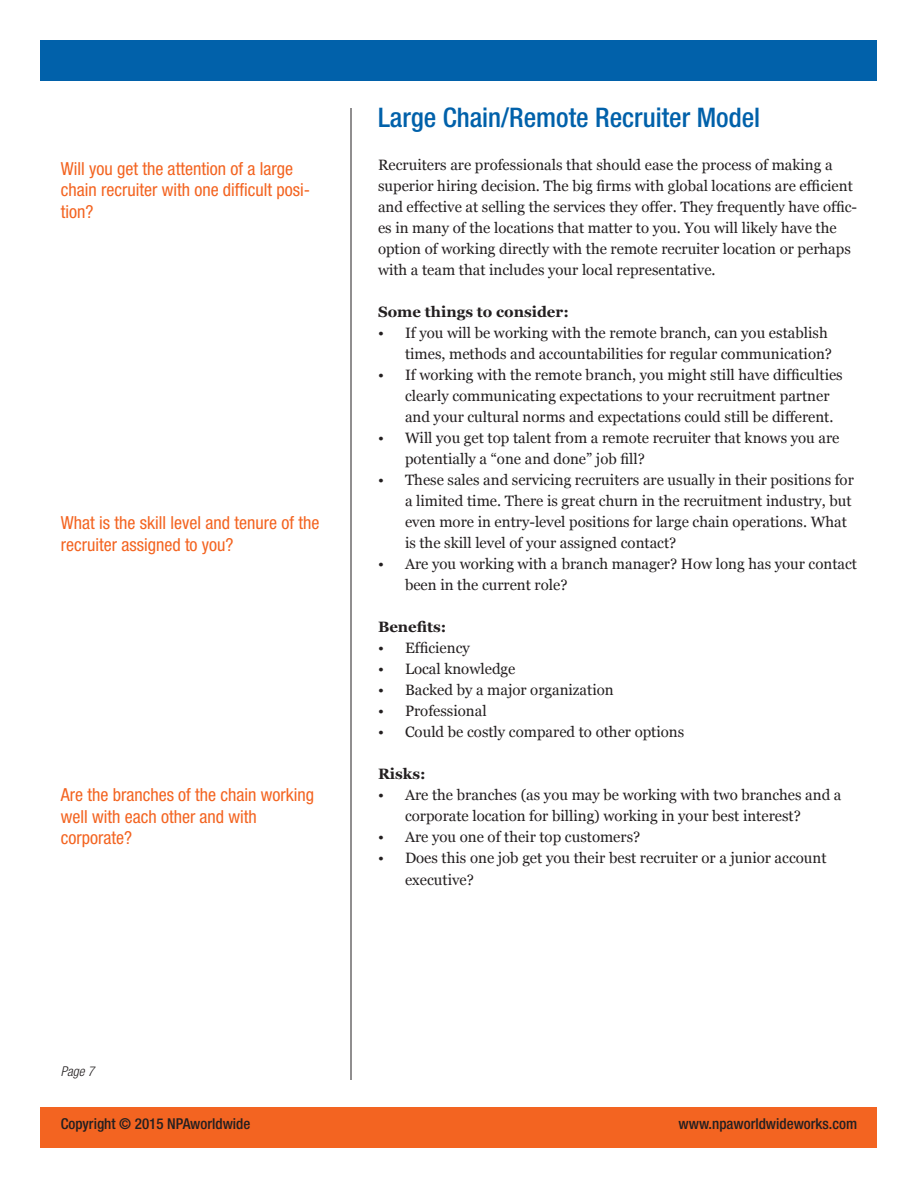
<style>
.page{position:relative;width:918px;height:1188px;background:#fff}
.page>*{position:absolute;margin:0;border:0;box-sizing:border-box;transform-origin:0 0}
.t1{font:500 condensed 27px "Helvetica Neue LT Std";color:#0161aa}
.t2{font:condensed 18px/21.6px "Helvetica Neue LT Std";color:#f36421}
.t3{font:15px/21px "Georgia";color:#231f20}
.t4{font:500 condensed 15px "Helvetica Neue LT Std";color:#231f20}
.t5{font:700 15px "Georgia";color:#231f20}
.t6{font:italic 300 condensed 13.5px "Helvetica Neue LT Std";color:#231f20}
</style>
<div class="page">
<div style="left:40px;top:40px;width:838px;height:41px;background:#0161aa"></div>
<div style="left:40px;top:1107px;width:838px;height:41px;background:#f36421"></div>
<hr style="left:351px;top:108px;width:1px;height:972px;background:#231f20">
<p class="t2" style="left:61px;top:158px;width:251px">Will you get the attention of a large chain recruiter with one difficult posi&shy;tion?</p>
<p class="t2" style="left:61px;top:512px;width:260px">What is the skill level and tenure of the recruiter assigned to you?</p>
<p class="t2" style="left:61px;top:784px;width:255px">Are the branches of the chain working well with each other and with corporate?</p>
<h1 class="t1" style="left:378px;top:102px;width:384px">Large Chain/Remote Recruiter Model</h1>
<p class="t3" style="left:378px;top:155px;width:481px">Recruiters are professionals that should ease the process of making a superior hiring decision. The big firms with global locations are efficient and effective at selling the services they offer. They frequently have offic&shy;es in many of the locations that matter to you. You will likely have the option of working directly with the remote recruiter location or perhaps with a team that includes your local representative.</p>
<p class="t5" style="left:378px;top:302px;width:192px">Some things to consider:</p>
<p class="t3" style="left:378px;top:323px;width:456px;text-align:right">• If you will be working with the remote branch, can you establish times, methods and accountabilities for regular communication?</p>
<p class="t3" style="left:405px;top:365px;width:439px;text-indent:-27px">• If working with the remote branch, you might still have difficulties clearly communicating expectations to your recruitment partner and your cultural norms and expectations could still be different.</p>
<p class="t3" style="left:405px;top:428px;width:436px;text-indent:-27px">• Will you get top talent from a remote recruiter that knows you are potentially a “one and done” job fill?</p>
<p class="t3" style="left:405px;top:470px;width:450px;text-indent:-27px">• These sales and servicing recruiters are usually in their positions for a limited time. There is great churn in the recruitment industry, but even more in entry-level positions for large chain operations. What is the skill level of your assigned contact?</p>
<p class="t3" style="left:405px;top:554px;width:454px;text-indent:-27px">• Are you working with a branch manager? How long has your contact been in the current role?</p>
<p class="t5" style="left:378px;top:617px;width:70px">Benefits:</p>
<p class="t3" style="left:378px;top:638px;width:93px">• Efficiency</p>
<p class="t3" style="left:378px;top:659px;width:139px">• Local knowledge</p>
<p class="t3" style="left:378px;top:680px;width:237px">• Backed by a major organization</p>
<p class="t3" style="left:378px;top:701px;width:110px">• Professional</p>
<p class="t3" style="left:378px;top:722px;width:308px">• Could be costly compared to other options</p>
<p class="t5" style="left:378px;top:764px;width:49px">Risks:</p>
<p class="t3" style="left:405px;top:785px;width:438px;text-indent:-27px">• Are the branches (as you may be working with two branches and a corporate location for billing) working in your best interest?</p>
<p class="t3" style="left:378px;top:827px;width:264px">• Are you one of their top customers?</p>
<p class="t3" style="left:405px;top:847px;width:423px;line-height:22.5px;text-indent:-27px">• Does this one job get you their best recruiter or a junior account executive?</p>
<p class="t6" style="left:61px;top:1064px;width:35px">Page 7</p>
<p class="t4" style="left:61px;top:1115px;width:191px">Copyright © 2015 NPAworldwide</p>
<p class="t4" style="left:679px;top:1115px;width:180px">www.npaworldwideworks.com</p>
</div>
